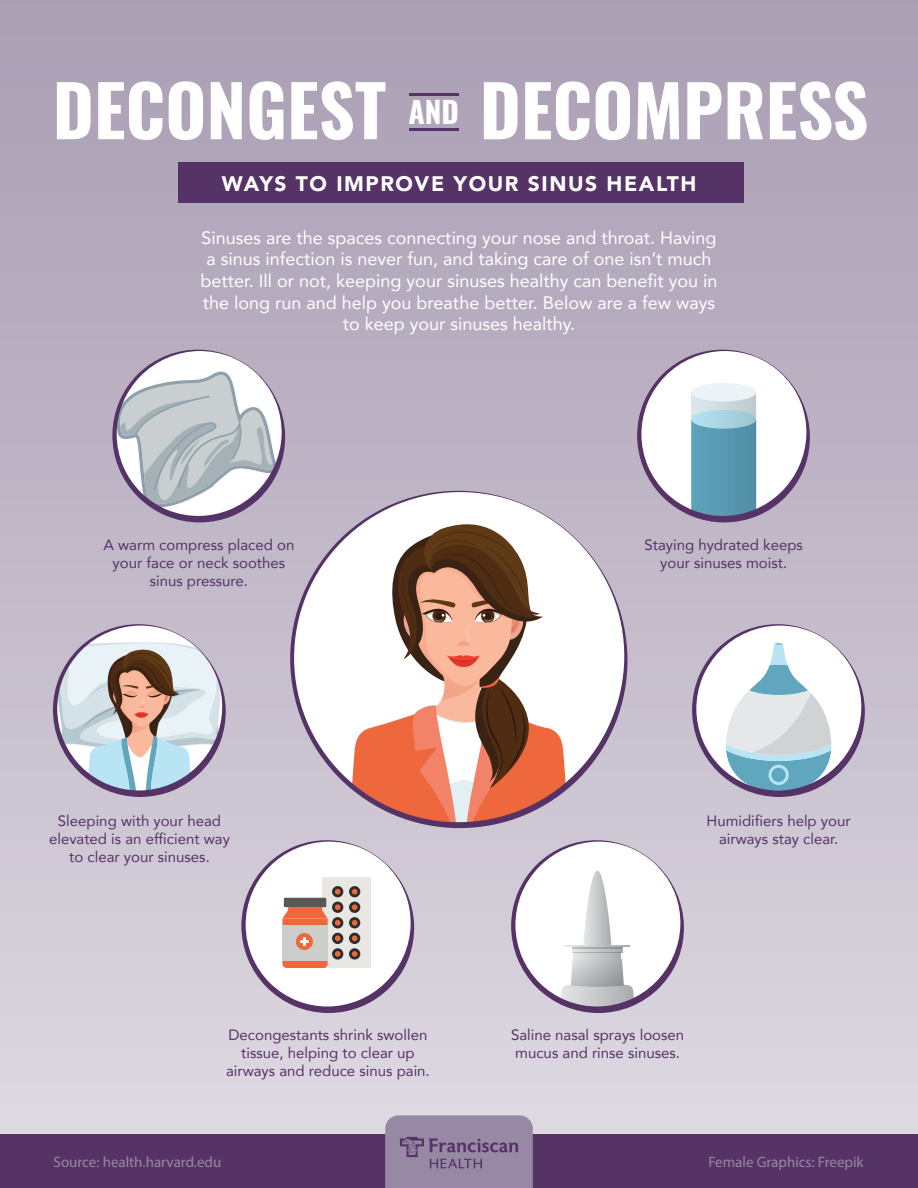
<style>
.page{position:relative;width:918px;height:1188px;background:#fff}
.page>*{position:absolute;margin:0;border:0;box-sizing:border-box;transform-origin:0 0}
.t1{font:700 70.5px "Oswald";color:#fff}
.t2{font:700 29.7px "Oswald";color:#fff}
.t3{font:900 21px "Avenir";letter-spacing:.075em;color:#fff}
.t4{font:18px/21.6px "Avenir";color:#fff;text-align:center}
.t5{font:15px/18px "Avenir";color:#563367;text-align:center}
.t6{font:15px "Myriad Pro";color:#9788a3}
</style>
<div class="page">
<div style="left:0;top:0;width:918px;height:1157px;background:linear-gradient(to bottom,#a99cb3,#ded9e1)"></div>
<div style="left:178px;top:162px;width:565px;height:41px;background:#563367"></div>
<div style="left:0;top:1134px;width:918px;height:54px;background:#563367"></div>
<svg style="left:385px;top:1115px;width:148px;height:73px"></svg>
<hr style="left:409px;top:93px;width:50px;height:2px;background:#563367">
<hr style="left:409px;top:128px;width:50px;height:2px;background:#563367">
<svg style="left:276px;top:475px;width:366px;height:366px;fill:#c5bccb"></svg>
<svg style="left:290px;top:491px;width:338px;height:337px"></svg>
<svg style="left:47px;top:617px;width:185px;height:185px"></svg>
<svg style="left:686px;top:617px;width:185px;height:185px"></svg>
<svg style="left:106px;top:342px;width:186px;height:185px"></svg>
<svg style="left:631px;top:342px;width:185px;height:185px"></svg>
<svg style="left:505px;top:833px;width:185px;height:185px"></svg>
<svg style="left:235px;top:833px;width:186px;height:185px"></svg>
<h1 class="t1" style="left:53px;top:74px;width:335px">DECONGEST</h1>
<h2 class="t2" style="left:408px;top:96px;width:52px">AND</h2>
<h1 class="t1" style="left:480px;top:74px;width:390px">DECOMPRESS</h1>
<h3 class="t3" style="left:222px;top:166px;width:476px">WAYS TO IMPROVE YOUR SINUS HEALTH</h3>
<p class="t4" style="left:200px;top:226px;width:519px">Sinuses are the spaces connecting your nose and throat. Having a sinus infection is never fun, and taking care of one isn’t much better. Ill or not, keeping your sinuses healthy can benefit you in the long run and help you breathe better. Below are a few ways to keep your sinuses healthy.</p>
<p class="t5" style="left:103px;top:535px;width:192px">A warm compress placed on your face or neck soothes sinus pressure.</p>
<p class="t5" style="left:645px;top:535px;width:160px">Staying hydrated keeps your sinuses moist.</p>
<p class="t5" style="left:49px;top:811px;width:182px">Sleeping with your head elevated is an efficient way to clear your sinuses.</p>
<p class="t5" style="left:226px;top:1026px;width:205px">Decongestants shrink swollen tissue, helping to clear up airways and reduce sinus pain.</p>
<p class="t6" style="left:54px;top:1153px;width:169px">Source: health.harvard.edu</p>
<p class="t5" style="left:707px;top:811px;width:146px">Humidifiers help your airways stay clear.</p>
<p class="t5" style="left:511px;top:1026px;width:175px;text-align:left">Saline nasal sprays loosen mucus and rinse sinuses.</p>
<p class="t6" style="left:708px;top:1153px;width:157px">Female Graphics: Freepik</p>
</div>
